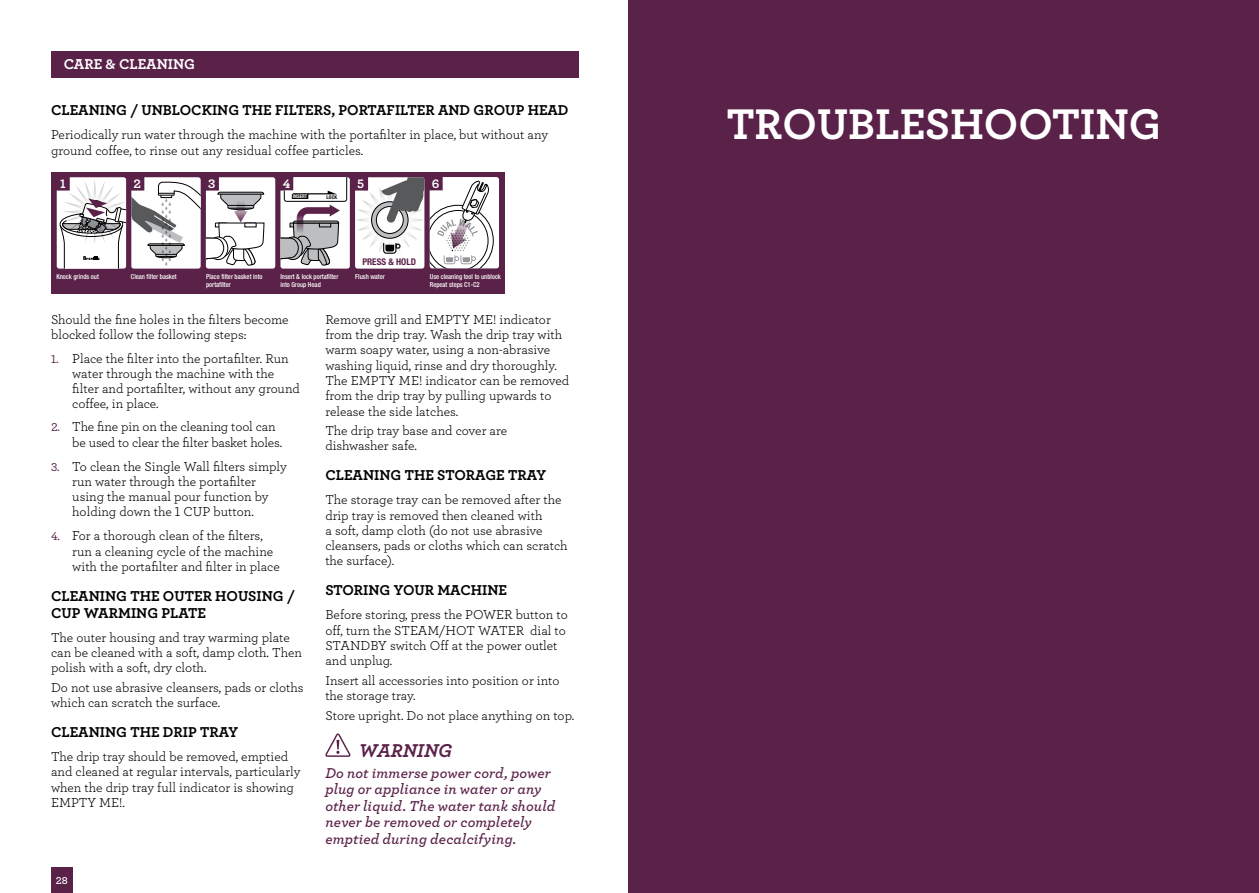
<style>
.page{position:relative;width:1259px;height:893px;background:#fff}
.page>*{position:absolute;margin:0;border:0;box-sizing:border-box;transform-origin:0 0}
.t1{font:45px "Archer Bold LF";color:#fff}
.t2{font:19.5px "Archer Bold LF Italic";color:#5a2149}
.t3{font:15px/17.2px "Archer Bold LF";color:#000}
.t4{font:15px/16.5px "Archer Semibold LF Italic";letter-spacing:.005em;color:#5a2149}
.t5{font:15px "Archer Bold LF";color:#fff}
.t6{font:13.5px/15.3px "Archer Book LF";color:#000}
.t7{font:12.9px "Archer Bold LF";color:#fff}
.t8{font:10.5px "Archer Semibold LF";color:#fff}
.t9{font:700 condensed 9.15px "Helvetica Neue";color:#5a2149}
.t10{font:500 condensed 6.9px/8.2px "Helvetica Neue";color:#fff;scale:.95 1}
.t11{font:700 condensed 5.1px "Helvetica Neue";color:#fff}
.t12{font:700 condensed 5.1px "Helvetica Neue";color:#000}
.s1{font-family:"Archer Medium LF";font-size:12px;color:#5a2149}
</style>
<div class="page">
<div style="left:51px;top:867px;width:21px;height:26px;background:#5a2149"></div>
<div style="left:51px;top:51px;width:527px;height:27px;background:#5a2149"></div>
<svg style="left:325px;top:733px;width:25px;height:24px"></svg>
<div style="left:51px;top:172px;width:453px;height:121px;background:#5a2149"></div>
<svg style="left:430px;top:177px;width:69px;height:91px;background:#dcdadc"></svg>
<svg style="left:57px;top:177px;width:367px;height:92px;background:#cac4c9"></svg>
<div style="left:628px;top:0;width:631px;height:893px;background:#5a2149"></div>
<p class="t5" style="left:64px;top:55px;width:121px">PAGE HEADER.....</p>
<p class="t5" style="left:64px;top:55px;width:133px">CARE &amp; CLEANING</p>
<p class="t3" style="left:51px;top:101px;width:518px">CLEANING / UNBLOCKING THE FILTERS, PORTAFILTER AND GROUP HEAD</p>
<p class="t6" style="left:51px;top:127px;width:499px">Periodically run water through the machine with the portafilter in place, but without any ground coffee, to rinse out any residual coffee particles.</p>
<p class="t7" style="left:60px;top:175px;width:7px">1</p>
<p class="t7" style="left:134px;top:175px;width:9px">2</p>
<p class="t7" style="left:208px;top:175px;width:9px">3</p>
<p class="t7" style="left:283px;top:175px;width:9px">4</p>
<p class="t7" style="left:357px;top:175px;width:8px">5</p>
<p class="t11" style="left:293px;top:193px;width:16px">INSERT</p>
<p class="t12" style="left:327px;top:194px;width:12px">LOCK</p>
<p class="t7" style="left:432px;top:175px;width:9px">6</p>
<p class="t9" style="left:362px;top:256px;width:55px">PRESS &amp; HOLD</p>
<p class="t10" style="left:131px;top:272px;width:50px">Clean filter basket</p>
<p class="t10" style="left:206px;top:272px;width:61px">Place filter basket into portafilter</p>
<p class="t10" style="left:280px;top:272px;width:63px">Insert &amp; lock portafilter into Group Head</p>
<p class="t10" style="left:56px;top:272px;width:46px">Knock grinds out</p>
<p class="t10" style="left:355px;top:272px;width:33px">Flush water</p>
<p class="t10" style="left:430px;top:272px;width:76px">Use cleaning tool to unblock<br>Repeat steps C1-C2</p>
<p class="t6" style="left:51px;top:311px;width:239px">Should the fine holes in the filters become blocked follow the following steps:</p>
<p class="t6" style="left:72px;top:350px;width:229px;text-indent:-21px"><span class="s1">1.</span> Place the filter into the portafilter. Run water through the machine with the filter and portafilter, without any ground coffee, in place.</p>
<p class="t6" style="left:72px;top:419px;width:212px;text-indent:-21px"><span class="s1">2.</span> The fine pin on the cleaning tool can be used to clear the filter basket holes.</p>
<p class="t6" style="left:72px;top:458px;width:216px;text-indent:-21px"><span class="s1">3.</span> To clean the Single Wall filters simply run water through the portafilter using the manual pour function by holding down the 1 CUP button.</p>
<p class="t6" style="left:72px;top:528px;width:209px;text-indent:-21px"><span class="s1">4.</span> For a thorough clean of the filters, run a cleaning cycle of the machine with the portafilter and filter in place</p>
<p class="t3" style="left:51px;top:587px;width:245px">CLEANING THE OUTER HOUSING /<br>CUP WARMING PLATE</p>
<p class="t6" style="left:51px;top:629px;width:253px">The outer housing and tray warming plate can be cleaned with a soft, damp cloth. Then polish with a soft, dry cloth.</p>
<p class="t6" style="left:51px;top:679px;width:254px">Do not use abrasive cleansers, pads or cloths which can scratch the surface.</p>
<p class="t3" style="left:51px;top:723px;width:188px">CLEANING THE DRIP TRAY</p>
<p class="t6" style="left:51px;top:749px;width:251px">The drip tray should be removed, emptied and cleaned at regular intervals, particularly when the drip tray full indicator is showing EMPTY ME!.</p>
<p class="t8" style="left:56px;top:874px;width:13px">28</p>
<p class="t6" style="left:325px;top:311px;width:245px">Remove grill and EMPTY ME! indicator from the drip tray. Wash the drip tray with warm soapy water, using a non-abrasive washing liquid, rinse and dry thoroughly.<br>The EMPTY ME! indicator can be removed from the drip tray by pulling upwards to release the side latches.</p>
<p class="t6" style="left:325px;top:423px;width:183px">The drip tray base and cover are dishwasher safe.</p>
<p class="t3" style="left:325px;top:466px;width:222px">CLEANING THE STORAGE TRAY</p>
<p class="t6" style="left:325px;top:492px;width:244px">The storage tray can be removed after the drip tray is removed then cleaned with<br>a soft, damp cloth (do not use abrasive cleansers, pads or cloths which can scratch the surface).</p>
<p class="t3" style="left:325px;top:581px;width:183px">STORING YOUR MACHINE</p>
<p class="t6" style="left:325px;top:607px;width:244px">Before storing, press the POWER button to off, turn the STEAM/HOT WATER dial to<br>STANDBY switch Off at the power outlet and unplug.</p>
<p class="t6" style="left:325px;top:672px;width:236px">Insert all accessories into position or into the storage tray.</p>
<p class="t6" style="left:325px;top:707px;width:250px">Store upright. Do not place anything on top.</p>
<h2 class="t2" style="left:359px;top:738px;width:95px">WARNING</h2>
<p class="t4" style="left:325px;top:764px;width:232px">Do not immerse power cord, power plug or appliance in water or any other liquid. The water tank should never be removed or completely emptied during decalcifying.</p>
<h1 class="t1" style="left:727px;top:96px;width:289px">TROUBLESHOOT</h1>
<h1 class="t1" style="left:1080px;top:96px;width:83px">ING</h1>
</div>
